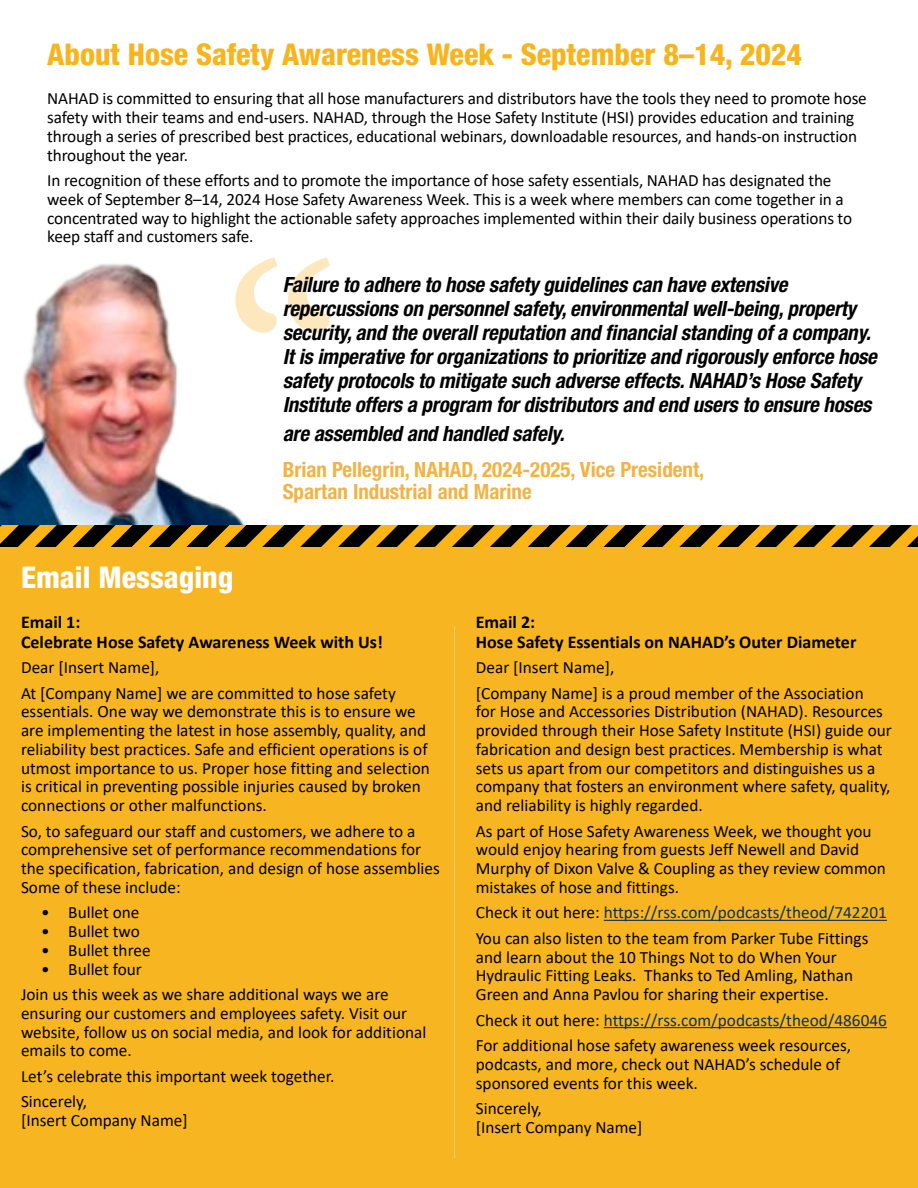
<style>
.page{position:relative;width:918px;height:1188px;background:#fff}
.page>*{position:absolute;margin:0;border:0;box-sizing:border-box;transform-origin:0 0}
.t1{font:800 condensed 30px "Helvetica Neue LT Std";color:#f7b51b}
.t2{font:800 condensed 30px "Helvetica Neue LT Std";color:#fff}
.t3{font:italic 700 condensed 21px/24px "Helvetica Neue LT Std";color:#000}
.t4{font:700 condensed 21px/22.5px "Helvetica Neue LT Std";color:#f1b345}
.t5{font:700 18px/19.5px "Calibri";color:#000}
.t6{font:17.25px/18.8px "Calibri";color:#000}
.s1{color:#0b325a}
</style>
<div class="page">
<img style="left:0;top:264px;width:245px;height:261px">
<div style="left:0;top:536px;width:918px;height:652px;background:#f7b521"></div>
<hr style="left:604px;top:920px;width:283px;height:1px;background:#0b325a">
<hr style="left:604px;top:1027px;width:283px;height:1px;background:#0b325a">
<hr style="left:454px;top:626px;width:1px;height:532px;background:#fff">
<svg style="left:235px;top:257px;width:95px;height:76px"></svg>
<hr style="left:917px;top:839px;width:1px;height:349px;background:#000">
<svg style="left:0;top:525px;width:918px;height:22px"></svg>
<h1 class="t1" style="left:47px;top:36px;width:756px">About Hose Safety Awareness Week - September 8–14, 2024</h1>
<p class="t6" style="left:47px;top:89px;width:821px">NAHAD is committed to ensuring that all hose manufacturers and distributors have the tools they need to promote hose safety with their teams and end-users. NAHAD, through the Hose Safety Institute (HSI) provides education and training through a series of prescribed best practices, educational webinars, downloadable resources, and hands-on instruction throughout the year.</p>
<p class="t6" style="left:47px;top:170px;width:806px">In recognition of these efforts and to promote the importance of hose safety essentials, NAHAD has designated the week of September 8–14, 2024 Hose Safety Awareness Week. This is a week where members can come together in a concentrated way to highlight the actionable safety approaches implemented within their daily business operations to keep staff and customers safe.</p>
<p class="t3" style="left:283px;top:273px;width:601px">Failure to adhere to hose safetyguidelinescan have extensive repercussionson personnelsafety,environmentalwell-being,property security,and the overallreputation and financialstanding ofa company.<br>Itisimperative fororganizationsto prioritize and rigorouslyenforce hose safetyprotocolsto mitigate such adverse effects.NAHAD’sHose Safety Institute offersa program fordistributorsand end usersto ensure hoses</p>
<p class="t3" style="left:283px;top:421px;width:288px">are assembled and handled safely.</p>
<p class="t4" style="left:283px;top:458px;width:423px">Brian Pellegrin, NAHAD, 2024-2025, Vice President,<br>Spartan Industrial and Marine</p>
<h1 class="t2" style="left:21px;top:559px;width:214px">Email Messaging</h1>
<p class="t5" style="left:21px;top:612px;width:363px">Email 1:<br>Celebrate Hose Safety Awareness Week with Us!</p>
<p class="t6" style="left:21px;top:654px;width:376px;line-height:25.5px">Dear [Insert Name],<br>At [Company Name] we are committed to hose safety</p>
<p class="t6" style="left:21px;top:702px;width:410px">essentials. One way we demonstrate this is to ensure we are implementing the latest in hose assembly, quality, and reliability best practices. Safe and efficient operations is of utmost importance to us. Proper hose fitting and selection is critical in preventing possible injuries caused by broken connections or other malfunctions.</p>
<p class="t6" style="left:21px;top:821px;width:420px">So, to safeguard our staff and customers, we adhere to a comprehensive set of performance recommendations for the specification, fabrication, and design of hose assemblies Some of these include:</p>
<p class="t6" style="left:41px;top:903px;width:100px">• Bullet one</p>
<p class="t6" style="left:41px;top:922px;width:100px">• Bullet two</p>
<p class="t6" style="left:41px;top:940px;width:111px">• Bullet three</p>
<p class="t6" style="left:21px;top:956px;width:369px;line-height:25.5px;text-indent:20px">• Bullet four<br>Join us this week as we share additional ways we are</p>
<p class="t6" style="left:21px;top:1003px;width:407px">ensuring our customers and employees safety. Visit our website, follow us on social media, and look for additional emails to come.</p>
<p class="t6" style="left:21px;top:1063px;width:315px;line-height:25.5px">Let’s celebrate this important week together.<br>Sincerely,</p>
<p class="t6" style="left:21px;top:1111px;width:168px">[Insert Company Name]</p>
<p class="t5" style="left:476px;top:612px;width:382px">Email 2:<br>Hose Safety Essentials on NAHAD’s Outer Diameter</p>
<p class="t6" style="left:476px;top:654px;width:389px;line-height:25.5px">Dear [Insert Name],<br>[Company Name] is a proud member of the Association</p>
<p class="t6" style="left:476px;top:702px;width:418px">for Hose and Accessories Distribution (NAHAD). Resources provided through their Hose Safety Institute (HSI) guide our fabrication and design best practices. Membership is what sets us apart from our competitors and distinguishes us a company that fosters an environment where safety, quality, and reliability is highly regarded.</p>
<p class="t6" style="left:476px;top:821px;width:412px">As part of Hose Safety Awareness Week, we thought you would enjoy hearing from guests Jeff Newell and David Murphy of Dixon Valve &amp; Coupling as they review common mistakes of hose and fittings.</p>
<p class="t6" style="left:476px;top:899px;width:413px;line-height:25.5px">Check it out here: <span class="s1">https://rss.com/podcasts/theod/742201<br></span>You can also listen to the team from Parker Tube Fittings</p>
<p class="t6" style="left:476px;top:947px;width:379px">and learn about the 10 Things Not to do When Your<br>Hydraulic Fitting Leaks. Thanks to Ted Amling, Nathan<br>Green and Anna Pavlou for sharing their expertise.</p>
<p class="t6" style="left:476px;top:1007px;width:413px;line-height:25.5px">Check it out here: <span class="s1">https://rss.com/podcasts/theod/486046<br></span>For additional hose safety awareness week resources,</p>
<p class="t6" style="left:476px;top:1054px;width:366px">podcasts, and more, check out NAHAD’s schedule of sponsored events for this week.</p>
<p class="t6" style="left:476px;top:1099px;width:168px">Sincerely,<br>[Insert Company Name]</p>
</div>
